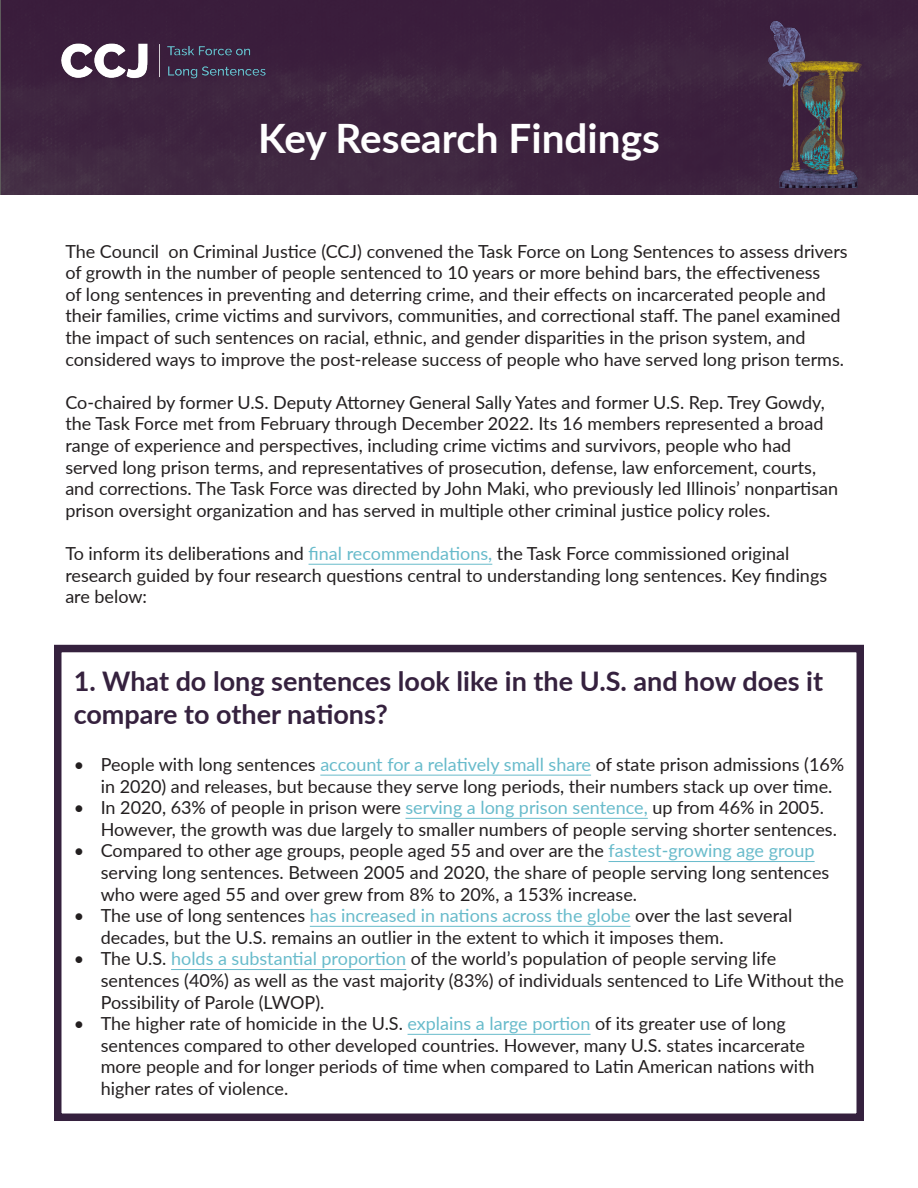
<style>
.page{position:relative;width:918px;height:1188px;background:#fff}
.page>*{position:absolute;margin:0;border:0;box-sizing:border-box;transform-origin:0 0}
.t1{font:700 40.5px "Lato";color:#fff}
.t2{font:700 27px/32.4px "Lato";color:#35213e}
.t3{font:18px/21.6px "Lato";color:#231f20}
.s1{color:#68bbcb}
</style>
<div class="page">
<div style="left:54px;top:645px;width:810px;height:476px;border:8px solid #35213e"></div>
<hr style="left:309px;top:564px;width:183px;height:1px;background:#68bbcb">
<div style="left:1px;top:0;width:917px;height:194px;background:#3d233f"></div>
<img style="left:60px;top:40px;width:223px;height:41px">
<img style="left:698px;top:0;width:166px;height:188px">
<hr style="left:320px;top:775px;width:271px;height:1px;background:#68bbcb">
<hr style="left:406px;top:818px;width:242px;height:1px;background:#68bbcb">
<hr style="left:609px;top:861px;width:206px;height:1px;background:#68bbcb">
<hr style="left:310px;top:926px;width:321px;height:1px;background:#68bbcb">
<hr style="left:171px;top:969px;width:235px;height:1px;background:#68bbcb">
<hr style="left:408px;top:1034px;width:183px;height:1px;background:#68bbcb">
<p class="t1" style="left:258px;top:109px;width:403px">Key Research Findings</p>
<p class="t3" style="left:65px;top:240px;width:784px">The Council on Criminal Justice (CCJ) convened the Task Force on Long Sentences to assess drivers of growth in the number of people sentenced to 10 years or more behind bars, the effectiveness<br>of long sentences in preventing and deterring crime, and their effects on incarcerated people and their families, crime victims and survivors, communities, and correctional staff. The panel examined the impact of such sentences on racial, ethnic, and gender disparities in the prison system, and considered ways to improve the post-release success of people who have served long prison terms.</p>
<p class="t3" style="left:65px;top:391px;width:774px">Co-chaired by former U.S. Deputy Attorney General Sally Yates and former U.S. Rep. Trey Gowdy, the Task Force met from February through December 2022. Its 16 members represented a broad range of experience and perspectives, including crime victims and survivors, people who had served long prison terms, and representatives of prosecution, defense, law enforcement, courts, and corrections. The Task Force was directed by John Maki, who previously led Illinois’ nonpartisan prison oversight organization and has served in multiple other criminal justice policy roles.</p>
<p class="t3" style="left:65px;top:542px;width:763px">To inform its deliberations and <span class="s1">final recommendations,</span> the Task Force commissioned original research guided by four research questions central to understanding long sentences. Key findings are below:</p>
<p class="t2" style="left:74px;top:664px;width:751px">1. What do long sentences look like in the U.S. and how does it compare to other nations?</p>
<p class="t3" style="left:101px;top:753px;width:745px;text-indent:-27px">• People with long sentences <span class="s1">account for a relatively small share</span> of state prison admissions (16% in 2020) and releases, but because they serve long periods, their numbers stack up over time.</p>
<p class="t3" style="left:101px;top:796px;width:738px;text-indent:-27px">• In 2020, 63% of people in prison were <span class="s1">serving a long prison sentence,</span> up from 46% in 2005.<br>However, the growth was due largely to smaller numbers of people serving shorter sentences.</p>
<p class="t3" style="left:101px;top:839px;width:730px;text-indent:-27px">• Compared to other age groups, people aged 55 and over are the <span class="s1">fastest-growing age group </span>serving long sentences. Between 2005 and 2020, the share of people serving long sentences who were aged 55 and over grew from 8% to 20%, a 153% increase.</p>
<p class="t3" style="left:101px;top:904px;width:693px;text-indent:-27px">• The use of long sentences <span class="s1">has increased in nations across the globe</span> over the last several decades, but the U.S. remains an outlier in the extent to which it imposes them.</p>
<p class="t3" style="left:101px;top:947px;width:745px;text-indent:-27px">• The U.S. <span class="s1">holds a substantial proportion</span> of the world’s population of people serving life sentences (40%) as well as the vast majority (83%) of individuals sentenced to Life Without the<br>Possibility of Parole (LWOP).</p>
<p class="t3" style="left:101px;top:1012px;width:715px;text-indent:-27px">• The higher rate of homicide in the U.S. <span class="s1">explains a large portion</span> of its greater use of long sentences compared to other developed countries. However, many U.S. states incarcerate more people and for longer periods of time when compared to Latin American nations with higher rates of violence.</p>
</div>
